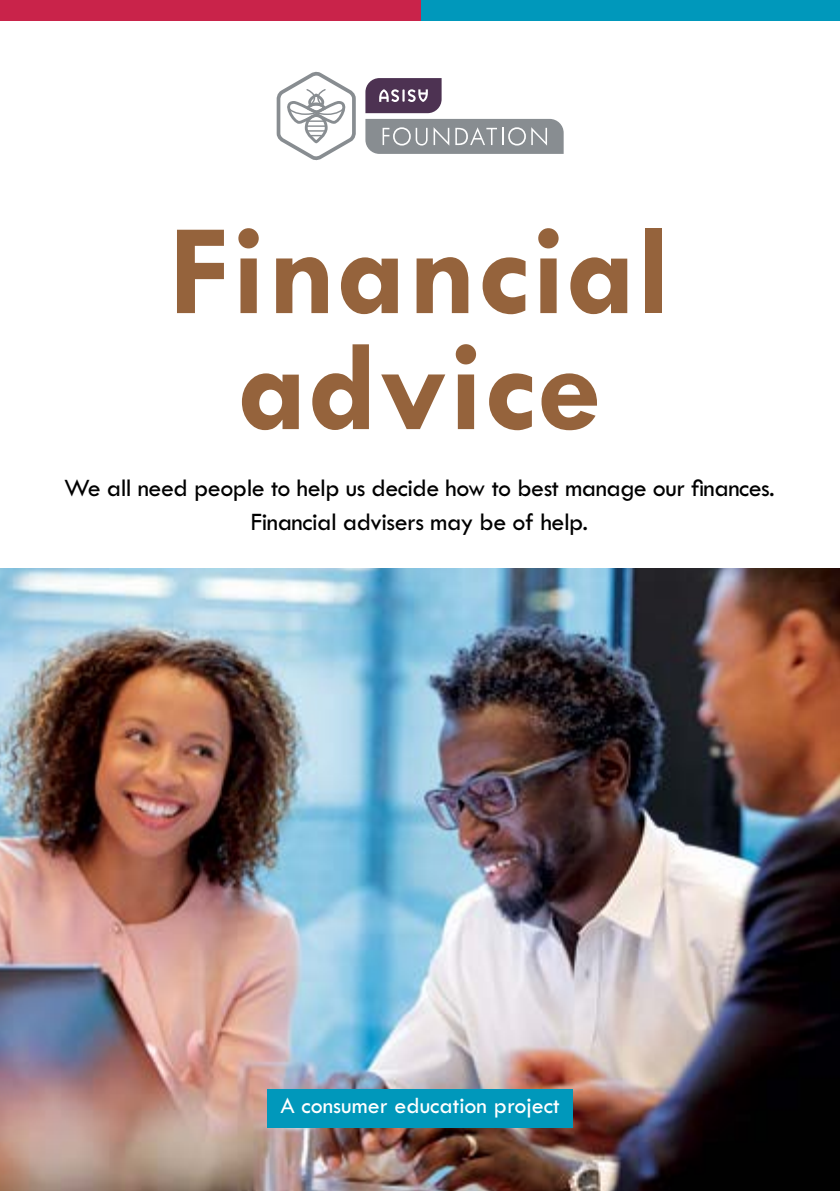
<style>
.page{position:relative;width:840px;height:1191px;background:#fff}
.page>*{position:absolute;margin:0;border:0;box-sizing:border-box;transform-origin:0 0}
.t1{font:700 130px/116px "Tw Cen";letter-spacing:.01em;color:#95633c;text-align:center}
.t2{font:500 26px/34px "Tw Cen";letter-spacing:-.02em;color:#000;text-align:center}
.t3{font:500 24px "Tw Cen";color:#fff}
</style>
<div class="page">
<img style="left:0;top:568px;width:839px;height:623px">
<div style="left:0;top:0;width:839px;height:21px;background:#0098bb"></div>
<div style="left:0;top:0;width:420px;height:21px;background:#c9234a"></div>
<svg style="left:365px;top:78px;width:76px;height:35px;background:#644d69"></svg>
<svg style="left:365px;top:119px;width:198px;height:35px;background:#94999c"></svg>
<svg style="left:276px;top:71px;width:80px;height:90px"></svg>
<div style="left:267px;top:1089px;width:305px;height:38px;background:#0098bb"></div>
<h1 class="t1" style="left:168px;top:211px;width:503px">Financial advice</h1>
<p class="t2" style="left:64px;top:471px;width:711px">We all need people to help us decide how to best manage our finances.<br>Financial advisers may be of help.</p>
<p class="t3" style="left:280px;top:1092px;width:280px">A consumer education project</p>
</div>
